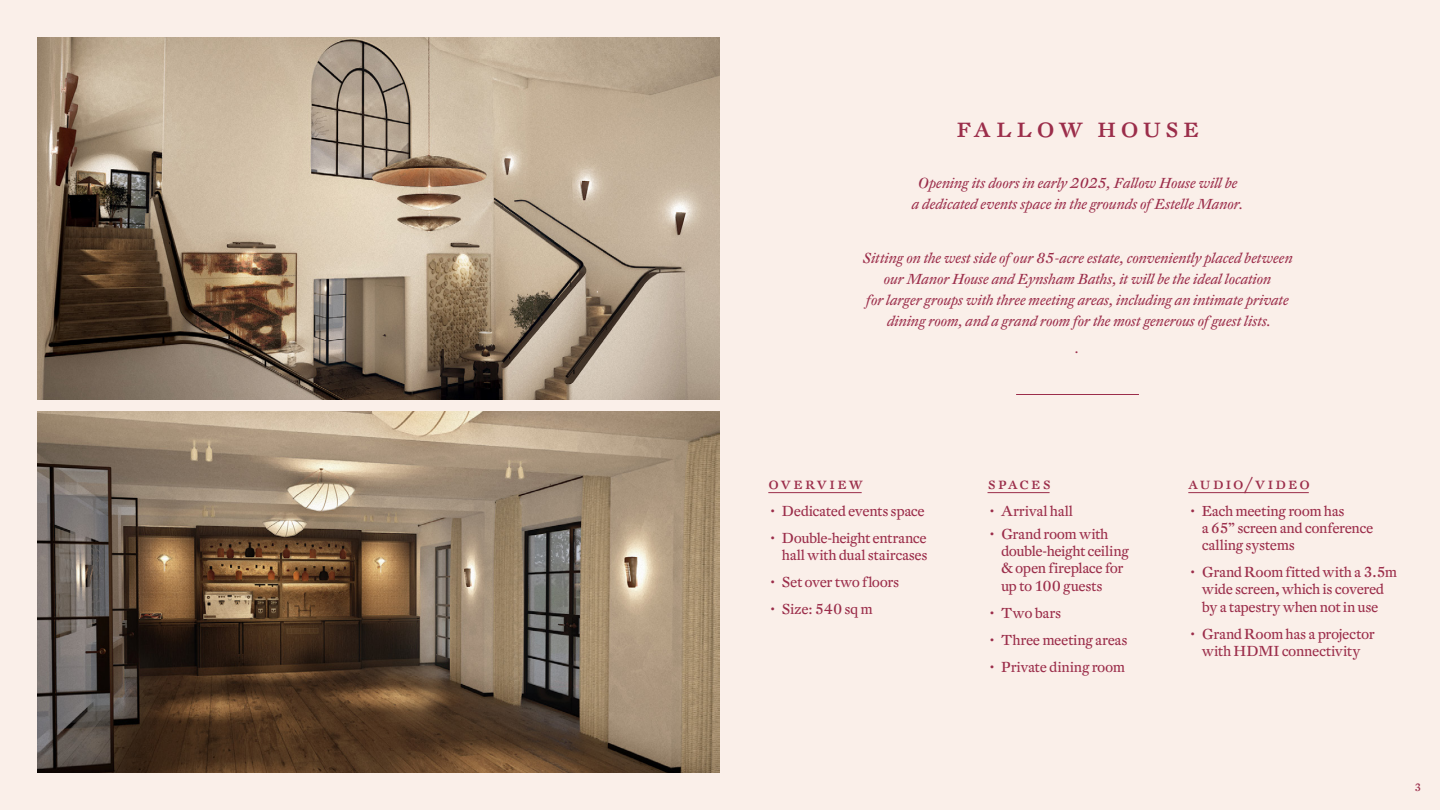
<style>
.page{position:relative;width:1440px;height:810px;background:#faefe9}
.page>*{position:absolute;margin:0;border:0;box-sizing:border-box;transform-origin:0 0}
.t1{font:28.5px "DTL Fleischmann T Caps";letter-spacing:.1em;color:#9b2d4a}
.t2{font:16.5px "DTL Fleischmann T Caps";letter-spacing:.1em;color:#9b2d4a}
.t3{font:14.25px/17.2px "DTL Fleischmann T";letter-spacing:-.03em;color:#9b2d4a}
.t4{font:italic 14.25px/21px "DTL Fleischmann T";color:#9b2d4a;text-align:center}
.t5{font:14.25px "DTL Fleischmann T";letter-spacing:-.005em;color:#9b2d4a}
.t6{font:10.5px "DTL Fleischmann T";color:#9b2d4a}
</style>
<div class="page">
<hr style="left:768px;top:492px;width:94px;height:1px;background:#9b2d4a">
<hr style="left:1016px;top:394px;width:123px;height:1px;background:#9b2d4a">
<img style="left:38px;top:411px;width:682px;height:361px">
<img style="left:38px;top:38px;width:682px;height:361px">
<hr style="left:988px;top:492px;width:62px;height:1px;background:#9b2d4a">
<hr style="left:1188px;top:492px;width:121px;height:1px;background:#9b2d4a">
<h1 class="t1" style="left:956px;top:108px;width:245px">fallow house</h1>
<p class="t4" style="left:912px;top:172px;width:333px">Opening its doors in early 2025, Fallow House will be<br>a dedicated events space in the grounds of Estelle Manor.</p>
<p class="t4" style="left:862px;top:247px;width:432px">Sitting on the west side of our 85-acre estate, conveniently placed between our Manor House and Eynsham Baths, it will be the ideal location<br>for larger groups with three meeting areas, including an intimate private dining room, and a grand room for the most generous of guest lists.</p>
<p class="t4" style="left:1076px;top:337px;width:5px">.</p>
<p class="t2" style="left:768px;top:473px;width:97px">overview</p>
<p class="t3" style="left:768px;top:502px;width:158px">• Dedicated events space</p>
<p class="t3" style="left:768px;top:529px;width:161px;text-align:right">• Double-height entrance hall with dual staircases</p>
<p class="t3" style="left:768px;top:573px;width:132px">• Set over two floors</p>
<p class="t3" style="left:768px;top:600px;width:106px">• Size: 540 sq m</p>
<p class="t2" style="left:988px;top:473px;width:65px">spaces</p>
<p class="t5" style="left:988px;top:501px;width:87px">• Arrival hall</p>
<p class="t3" style="left:1001px;top:525px;width:130px;text-indent:-13px">• Grand room with double-height ceiling &amp; open fireplace for up to 100 guests</p>
<p class="t3" style="left:988px;top:604px;width:75px">• Two bars</p>
<p class="t3" style="left:988px;top:631px;width:142px">• Three meeting areas</p>
<p class="t3" style="left:988px;top:658px;width:139px">• Private dining room</p>
<p class="t2" style="left:1188px;top:473px;width:124px">audio/video</p>
<p class="t3" style="left:1202px;top:502px;width:173px;text-indent:-13px">• Each meeting room has<br>a 65” screen and conference calling systems</p>
<p class="t3" style="left:1188px;top:563px;width:210px;text-align:center">• Grand Room fitted with a 3.5m wide screen, which is covered<br>by a tapestry when not in use</p>
<p class="t3" style="left:1188px;top:625px;width:188px;text-align:center">• Grand Room has a projector with HDMI connectivity</p>
<p class="t6" style="left:1414px;top:781px;width:8px">3</p>
</div>
